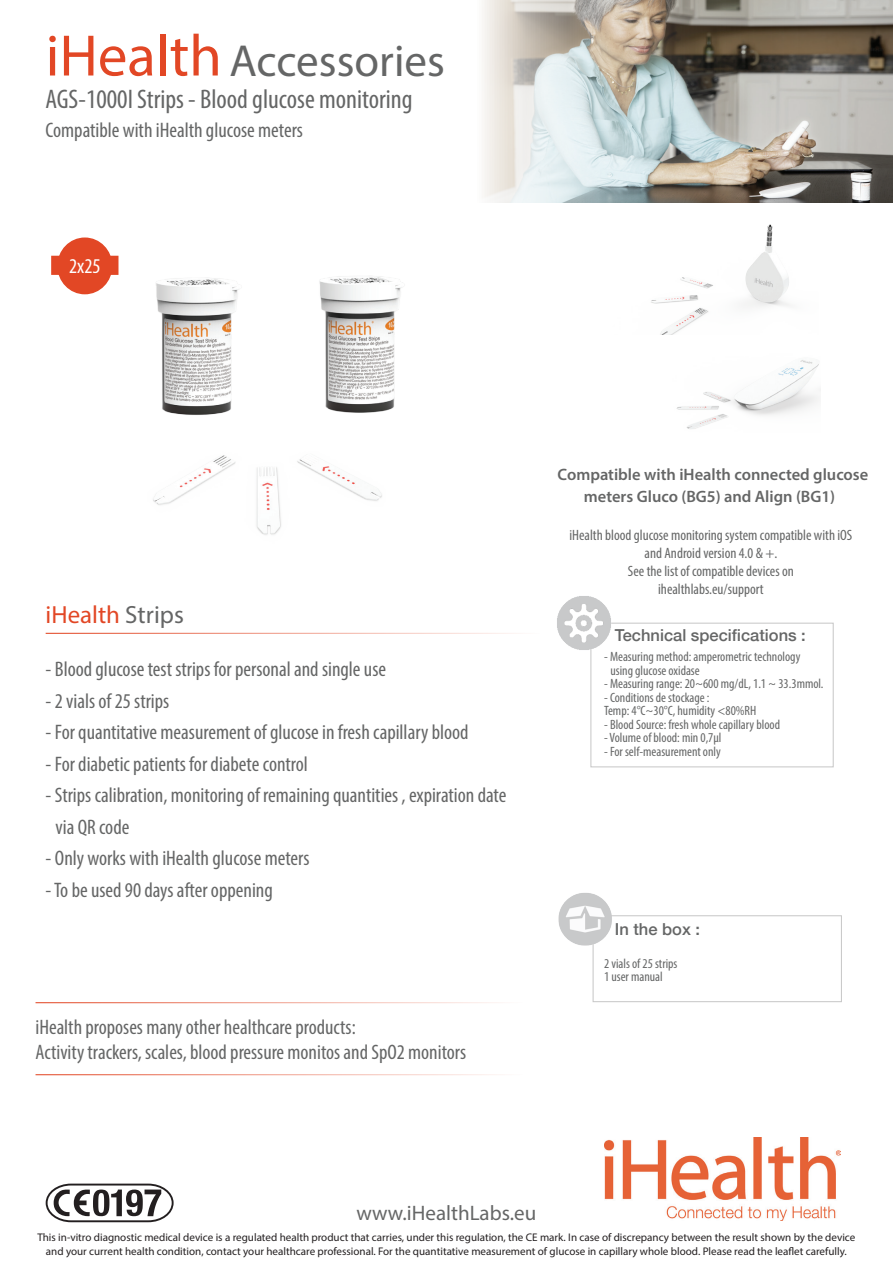
<style>
.page{position:relative;width:893px;height:1263px;background:#fff}
.page>*{position:absolute;margin:0;border:0;box-sizing:border-box;transform-origin:0 0}
.t1{font:45px "Myriad Pro";color:#656666}
.t2{font:condensed 27px "Myriad Pro";color:#656666}
.t3{font:24.9px "Myriad Pro";color:#e24725}
.t4{font:condensed 21.15px/31.5px "Myriad Pro";color:#656666}
.t5{font:condensed 21.15px "Myriad Pro";color:#fff}
.t6{font:condensed 21px/25.2px "Myriad Pro";color:#656666}
.t7{font:21px "Myriad Pro";color:#656666}
.t8{font:600 16.5px/22.5px "Myriad Pro";color:#656666;text-align:center}
.t9{font:500 16.5px "Helvetica Neue";color:#656666}
.t10{font:condensed 15px/18px "Myriad Pro";color:#656666;text-align:center}
.t11{font:condensed 13.5px/13.5px "Myriad Pro";color:#656666}
.t12{font:11.1px/14.9px "Myriad Pro";color:#231f20;text-align:center}
.s1{font-size:58.95px;color:#e24725}
.s2{color:#656666}
</style>
<div class="page">
<div style="left:593px;top:915px;width:249px;height:87px;border:1px solid #c9c9c9"></div>
<img style="left:482px;top:0;width:411px;height:202px">
<hr style="left:46px;top:633px;width:494px;height:1px;background:#e24725">
<hr style="left:36px;top:1074px;width:487px;height:1px;background:#e24725">
<hr style="left:36px;top:1002px;width:487px;height:1px;background:#e24725">
<div style="left:590px;top:623px;width:244px;height:144px;border:1px solid #c9c9c9"></div>
<img style="left:558px;top:893px;width:55px;height:54px">
<img style="left:557px;top:596px;width:55px;height:55px">
<svg style="left:45px;top:1183px;width:129px;height:40px"></svg>
<img style="left:319px;top:276px;width:83px;height:137px">
<img style="left:156px;top:278px;width:83px;height:137px">
<img style="left:153px;top:455px;width:229px;height:80px">
<img style="left:651px;top:224px;width:138px;height:80px">
<img style="left:655px;top:302px;width:164px;height:127px">
<div style="left:58px;top:238px;width:54px;height:56px;background:#e24725;border-radius:50%"></div>
<div style="left:57px;top:237px;width:55px;height:57px;border:2px solid #e24725;border-radius:50%"></div>
<div style="left:52px;top:256px;width:66px;height:18px;background:#e24725"></div>
<img style="left:604px;top:1138px;width:237px;height:82px">
<h1 class="t1" style="left:46px;top:33px;width:401px"><span class="s1">iHealth</span> Accessories</h1>
<p class="t2" style="left:46px;top:83px;width:368px">AGS-1000I Strips - Blood glucose monitoring</p>
<p class="t4" style="left:46px;top:114px;width:259px">Compatible with iHealth glucose meters</p>
<p class="t5" style="left:69px;top:253px;width:33px">2x25</p>
<p class="t3" style="left:46px;top:600px;width:140px">iHealth <span class="s2">Strips</span></p>
<p class="t4" style="left:46px;top:653px;width:342px">- Blood glucose test strips for personal and single use</p>
<p class="t4" style="left:46px;top:684px;width:125px">- 2 vials of 25 strips</p>
<p class="t4" style="left:46px;top:716px;width:425px">- For quantitative measurement of glucose in fresh capillary blood</p>
<p class="t4" style="left:46px;top:747px;width:264px">- For diabetic patients for diabete control</p>
<p class="t4" style="left:56px;top:779px;width:452px;text-indent:-10px">- Strips calibration, monitoring of remaining quantities , expiration date via QR code</p>
<p class="t4" style="left:46px;top:842px;width:265px">- Only works with iHealth glucose meters</p>
<p class="t4" style="left:46px;top:874px;width:229px">- To be used 90 days after oppening</p>
<p class="t6" style="left:36px;top:1014px;width:432px">iHealth proposes many other healthcare products:<br>Activity trackers, scales, blood pressure monitos and SpO2 monitors</p>
<p class="t8" style="left:558px;top:463px;width:312px">Compatible with iHealth connected glucose meters Gluco (BG5) and Align (BG1)</p>
<p class="t10" style="left:569px;top:526px;width:284px">iHealth blood glucose monitoring system compatible with iOS and Android version 4.0 &amp; +.<br>See the list of compatible devices on<br>ihealthlabs.eu/support</p>
<p class="t9" style="left:615px;top:622px;width:193px">Technical specifications :</p>
<p class="t11" style="left:610px;top:650px;width:191px;text-indent:-6px">- Measuring method: amperometric technology using glucose oxidase</p>
<p class="t11" style="left:604px;top:677px;width:221px">- Measuring range: 20~600 mg/dL, 1.1 ~ 33.3mmol.</p>
<p class="t11" style="left:604px;top:690px;width:154px">- Conditions de stockage :<br>Temp: 4°C~30°C, humidity &lt;80%RH</p>
<p class="t11" style="left:604px;top:717px;width:177px">- Blood Source: fresh whole capillary blood</p>
<p class="t11" style="left:604px;top:731px;width:119px">- Volume of blood: min 0,7μl</p>
<p class="t11" style="left:604px;top:744px;width:118px">- For self-measurement only</p>
<p class="t9" style="left:615px;top:916px;width:87px">In the box :</p>
<p class="t11" style="left:604px;top:956px;width:75px">2 vials of 25 strips<br>1 user manual</p>
<p class="t7" style="left:356px;top:1200px;width:181px">www.iHealthLabs.eu</p>
<p class="t12" style="left:37px;top:1229px;width:819px">This in-vitro diagnostic medical device is a regulated health product that carries, under this regulation, the CE mark. In case of discrepancy between the result shown by the device and your current health condition, contact your healthcare professional. For the quantitative measurement of glucose in capillary whole blood. Please read the leaflet carefully.</p>
</div>
